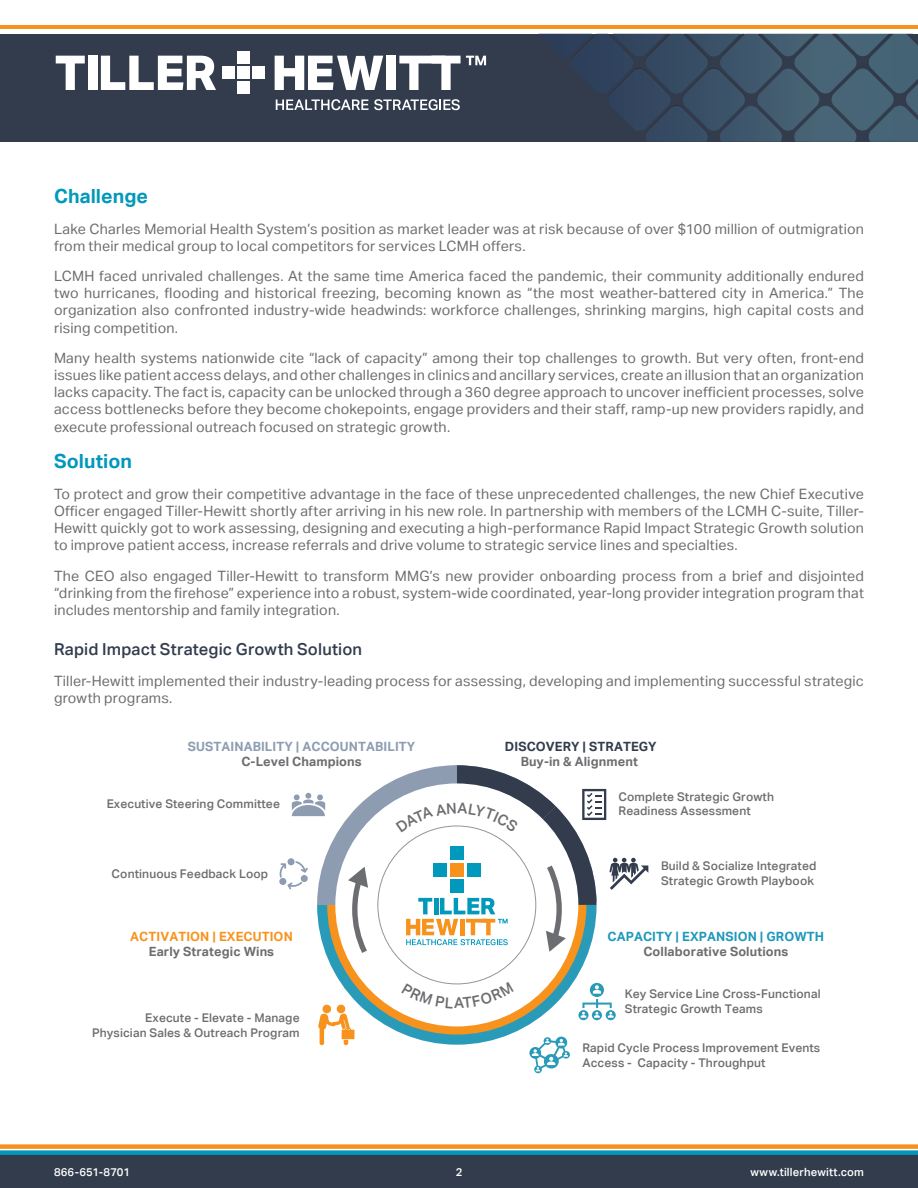
<style>
.page{position:relative;width:918px;height:1188px;background:#fff}
.page>*{position:absolute;margin:0;border:0;box-sizing:border-box;transform-origin:0 0}
.t1{font:700 19.5px "Aktiv Grotesk";letter-spacing:.005em;color:#0098bb}
.t2{font:500 16.5px "Aktiv Grotesk";letter-spacing:.01em;color:#323c4d}
.t3{font:14.25px/17.1px "Aktiv Grotesk";letter-spacing:.015em;color:#6c6d70;text-align:justify}
.t4{font:700 12.75px "Aktiv Grotesk";letter-spacing:.01em;color:#6c6d70}
.t5{font:700 12.75px "Aktiv Grotesk";letter-spacing:.01em;color:#8d9cb1}
.t6{font:700 12.75px "Aktiv Grotesk";letter-spacing:.01em;color:#1e98bb}
.t7{font:700 12.75px "Aktiv Grotesk";letter-spacing:.01em;color:#f7931d}
.t8{font:700 12.75px "Aktiv Grotesk";letter-spacing:.01em;color:#323c4d}
.t9{font:500 12px/14.4px "Aktiv Grotesk";letter-spacing:.01em;color:#6c6d70}
.t10{font:500 11.25px "Aktiv Grotesk";letter-spacing:.015em;color:#fff}
</style>
<div class="page">
<div style="left:0;top:1151px;width:918px;height:37px;background:#323c4d"></div>
<div style="left:0;top:1144px;width:918px;height:5px;background:#f7931d"></div>
<div style="left:0;top:1150px;width:918px;height:5px;background:#0098bb"></div>
<div style="left:0;top:34px;width:918px;height:108px;background:#323c4d"></div>
<svg style="left:540px;top:34px;width:378px;height:108px"></svg>
<hr style="left:0;top:25px;width:918px;height:4px;background:#f7931d">
<div style="left:237px;top:66px;width:13px;height:13px;background:#fff"></div>
<div style="left:237px;top:51px;width:13px;height:12px;background:#fff"></div>
<div style="left:237px;top:81px;width:13px;height:13px;background:#fff"></div>
<div style="left:253px;top:66px;width:12px;height:13px;background:#fff"></div>
<div style="left:222px;top:66px;width:12px;height:13px;background:#fff"></div>
<svg style="left:56px;top:56px;width:29px;height:34px"></svg>
<div style="left:88px;top:56px;width:9px;height:34px;background:#fff"></div>
<svg style="left:101px;top:56px;width:115px;height:34px"></svg>
<svg style="left:276px;top:99px;width:184px;height:11px"></svg>
<svg style="left:275px;top:56px;width:108px;height:34px"></svg>
<div style="left:387px;top:56px;width:9px;height:34px;background:#fff"></div>
<svg style="left:399px;top:56px;width:87px;height:34px"></svg>
<svg style="left:279px;top:765px;width:369px;height:309px"></svg>
<h1 class="t1" style="left:54px;top:184px;width:96px">Challenge</h1>
<p class="t3" style="left:54px;top:220px;width:811px">Lake Charles Memorial Health System’s position as market leader was at risk because of over $100 million of outmigration from their medical group to local competitors for services LCMH offers.</p>
<p class="t3" style="left:54px;top:268px;width:812px">LCMH faced unrivaled challenges. At the same time America faced the pandemic, their community additionally endured two hurricanes, flooding and historical freezing, becoming known as “the most weather-battered city in America.” The organization also confronted industry-wide headwinds: workforce challenges, shrinking margins, high capital costs and rising competition.</p>
<p class="t3" style="left:54px;top:349px;width:812px">Many health systems nationwide cite “lack of capacity” among their top challenges to growth. But very often, front-end issues like patient access delays, and other challenges in clinics and ancillary services, create an illusion that an organization lacks capacity. The fact is, capacity can be unlocked through a 360 degree approach to uncover inefficient processes, solve access bottlenecks before they become chokepoints, engage providers and their staff, ramp-up new providers rapidly, and execute professional outreach focused on strategic growth.</p>
<h1 class="t1" style="left:54px;top:449px;width:80px">Solution</h1>
<p class="t3" style="left:54px;top:485px;width:812px">To protect and grow their competitive advantage in the face of these unprecedented challenges, the new Chief Executive Officer engaged Tiller-Hewitt shortly after arriving in his new role. In partnership with members of the LCMH C-suite, Tiller-Hewitt quickly got to work assessing, designing and executing a high-performance Rapid Impact Strategic Growth solution to improve patient access, increase referrals and drive volume to strategic service lines and specialties.</p>
<p class="t3" style="left:54px;top:567px;width:812px">The CEO also engaged Tiller-Hewitt to transform MMG’s new provider onboarding process from a brief and disjointed “drinking from the firehose” experience into a robust, system-wide coordinated, year-long provider integration program that includes mentorship and family integration.</p>
<p class="t2" style="left:54px;top:639px;width:310px">Rapid Impact Strategic Growth Solution</p>
<p class="t3" style="left:54px;top:672px;width:811px">Tiller-Hewitt implemented their industry-leading process for assessing, developing and implementing successful strategic growth programs.</p>
<p class="t5" style="left:188px;top:739px;width:229px">SUSTAINABILITY | ACCOUNTABILITY</p>
<p class="t4" style="left:241px;top:754px;width:122px">C-Level Champions</p>
<p class="t9" style="left:107px;top:797px;width:175px">Executive Steering Committee</p>
<p class="t9" style="left:112px;top:866px;width:158px">Continuous Feedback Loop</p>
<p class="t7" style="left:130px;top:929px;width:164px">ACTIVATION | EXECUTION</p>
<p class="t4" style="left:149px;top:944px;width:127px">Early Strategic Wins</p>
<p class="t9" style="left:92px;top:1011px;width:209px;text-align:right">Execute - Elevate - Manage<br>Physician Sales &amp; Outreach Program</p>
<p class="t8" style="left:505px;top:739px;width:153px">DISCOVERY | STRATEGY</p>
<p class="t4" style="left:521px;top:754px;width:119px">Buy-in &amp; Alignment</p>
<p class="t9" style="left:619px;top:789px;width:157px">Complete Strategic Growth<br>Readiness Assessment</p>
<p class="t9" style="left:661px;top:859px;width:157px">Build &amp; Socialize Integrated<br>Strategic Growth Playbook</p>
<p class="t6" style="left:608px;top:929px;width:218px">CAPACITY | EXPANSION | GROWTH</p>
<p class="t4" style="left:643px;top:944px;width:146px">Collaborative Solutions</p>
<p class="t9" style="left:625px;top:987px;width:197px">Key Service Line Cross-Functional<br>Strategic Growth Teams</p>
<p class="t9" style="left:582px;top:1041px;width:239px">Rapid Cycle Process Improvement Events<br>Access - Capacity - Throughput</p>
<p class="t10" style="left:54px;top:1166px;width:78px">866-651-8701</p>
<p class="t10" style="left:456px;top:1166px;width:8px">2</p>
<p class="t10" style="left:751px;top:1166px;width:115px">www.tillerhewitt.com</p>
</div>
